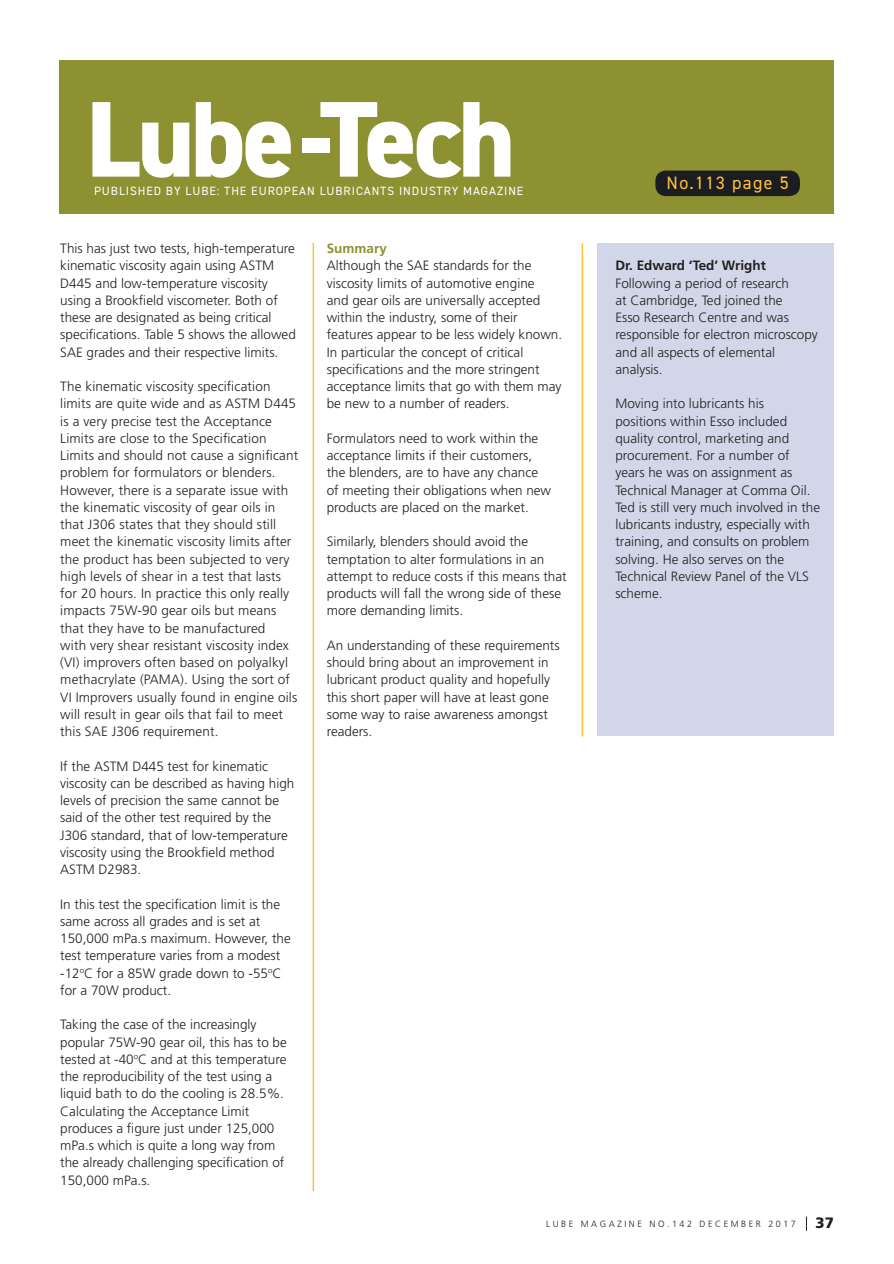
<style>
.page{position:relative;width:894px;height:1264px;background:#fff}
.page>*{position:absolute;margin:0;border:0;box-sizing:border-box;transform-origin:0 0}
.t1{font:800 108px "DIN2014";letter-spacing:-.03em;color:#fff}
.t2{font:18px "DIN2014";letter-spacing:.075em;color:#fec23d}
.t3{font:900 15px "Frutiger";color:#231f20}
.t4{font:300 13.5px/17.2px "Frutiger";color:#231f20}
.t5{font:700 13.5px "Frutiger";color:#231f20}
.t6{font:700 13.5px "Frutiger";color:#8d9132}
.t7{font:12px "DIN2014";letter-spacing:.075em;color:#fff}
.t8{font:300 9px "Frutiger";letter-spacing:.28em;color:#231f20}
.s1{color:#8d9132}
</style>
<div class="page">
<hr style="left:313px;top:243px;width:1px;height:948px;background:#fec23d">
<hr style="left:581px;top:243px;width:2px;height:493px;background:#fec23d">
<div style="left:60px;top:60px;width:774px;height:153px;background:#8d9132"></div>
<div style="left:655px;top:171px;width:145px;height:25px;background:#1c1d20;border-radius:10px"></div>
<svg style="left:806px;top:1216px;width:1px;height:15px"></svg>
<div style="left:597px;top:244px;width:237px;height:492px;background:#d1d7e9"></div>
<p class="t1" style="left:86px;top:68px;width:431px">Lube<span class="s1">-</span>Tech</p>
<p class="t7" style="left:94px;top:184px;width:431px">PUBLISHED BY LUBE: THE EUROPEAN LUBRICANTS INDUSTRY MAGAZINE</p>
<p class="t2" style="left:666px;top:171px;width:124px">No.113 page 5</p>
<p class="t4" style="left:60px;top:240px;width:237px">This has just two tests, high-temperature kinematic viscosity again using ASTM D445 and low-temperature viscosity using a Brookfield viscometer. Both of these are designated as being critical specifications. Table 5 shows the allowed SAE grades and their respective limits.</p>
<p class="t4" style="left:60px;top:378px;width:239px">The kinematic viscosity specification limits are quite wide and as ASTM D445 is a very precise test the Acceptance Limits are close to the Specification Limits and should not cause a significant problem for formulators or blenders.<br>However, there is a separate issue with the kinematic viscosity of gear oils in that J306 states that they should still meet the kinematic viscosity limits after the product has been subjected to very high levels of shear in a test that lasts for 20 hours. In practice this only really impacts 75W-90 gear oils but means that they have to be manufactured<br>with very shear resistant viscosity index (VI) improvers often based on polyalkyl methacrylate (PAMA). Using the sort of VI Improvers usually found in engine oils will result in gear oils that fail to meet this SAE J306 requirement.</p>
<p class="t4" style="left:60px;top:757px;width:236px">If the ASTM D445 test for kinematic viscosity can be described as having high levels of precision the same cannot be said of the other test required by the J306 standard, that of low-temperature viscosity using the Brookfield method ASTM D2983.</p>
<p class="t4" style="left:60px;top:895px;width:232px">In this test the specification limit is the same across all grades and is set at 150,000 mPa.s maximum. However, the test temperature varies from a modest -12<sup>o</sup>C for a 85W grade down to -55<sup>o</sup>C for a 70W product.</p>
<p class="t4" style="left:60px;top:1016px;width:228px">Taking the case of the increasingly popular 75W-90 gear oil, this has to be tested at -40<sup>o</sup>C and at this temperature the reproducibility of the test using a liquid bath to do the cooling is 28.5%.<br>Calculating the Acceptance Limit produces a figure just under 125,000 mPa.s which is quite a long way from the already challenging specification of 150,000 mPa.s.</p>
<p class="t6" style="left:327px;top:240px;width:62px">Summary</p>
<p class="t4" style="left:327px;top:257px;width:237px">Although the SAE standards for the viscosity limits of automotive engine<br>and gear oils are universally accepted within the industry, some of their features appear to be less widely known.<br>In particular the concept of critical specifications and the more stringent acceptance limits that go with them may be new to a number of readers.</p>
<p class="t4" style="left:327px;top:430px;width:226px">Formulators need to work within the acceptance limits if their customers, the blenders, are to have any chance of meeting their obligations when new products are placed on the market.</p>
<p class="t4" style="left:327px;top:533px;width:241px">Similarly, blenders should avoid the temptation to alter formulations in an attempt to reduce costs if this means that products will fall the wrong side of these more demanding limits.</p>
<p class="t4" style="left:327px;top:637px;width:234px">An understanding of these requirements should bring about an improvement in lubricant product quality and hopefully this short paper will have at least gone some way to raise awareness amongst readers.</p>
<p class="t5" style="left:615px;top:258px;width:152px">Dr. Edward ‘Ted’ Wright</p>
<p class="t4" style="left:615px;top:275px;width:204px">Following a period of research<br>at Cambridge, Ted joined the<br>Esso Research Centre and was responsible for electron microscopy and all aspects of elemental analysis.</p>
<p class="t4" style="left:615px;top:395px;width:206px">Moving into lubricants his<br>positions within Esso included quality control, marketing and procurement. For a number of years he was on assignment as<br>Technical Manager at Comma Oil.<br>Ted is still very much involved in the lubricants industry, especially with training, and consults on problem solving. He also serves on the<br>Technical Review Panel of the VLS scheme.</p>
<p class="t8" style="left:546px;top:1219px;width:251px">LUBE MAGAZINE NO.142 DECEMBER 2017</p>
<p class="t3" style="left:815px;top:1214px;width:20px">37</p>
</div>
